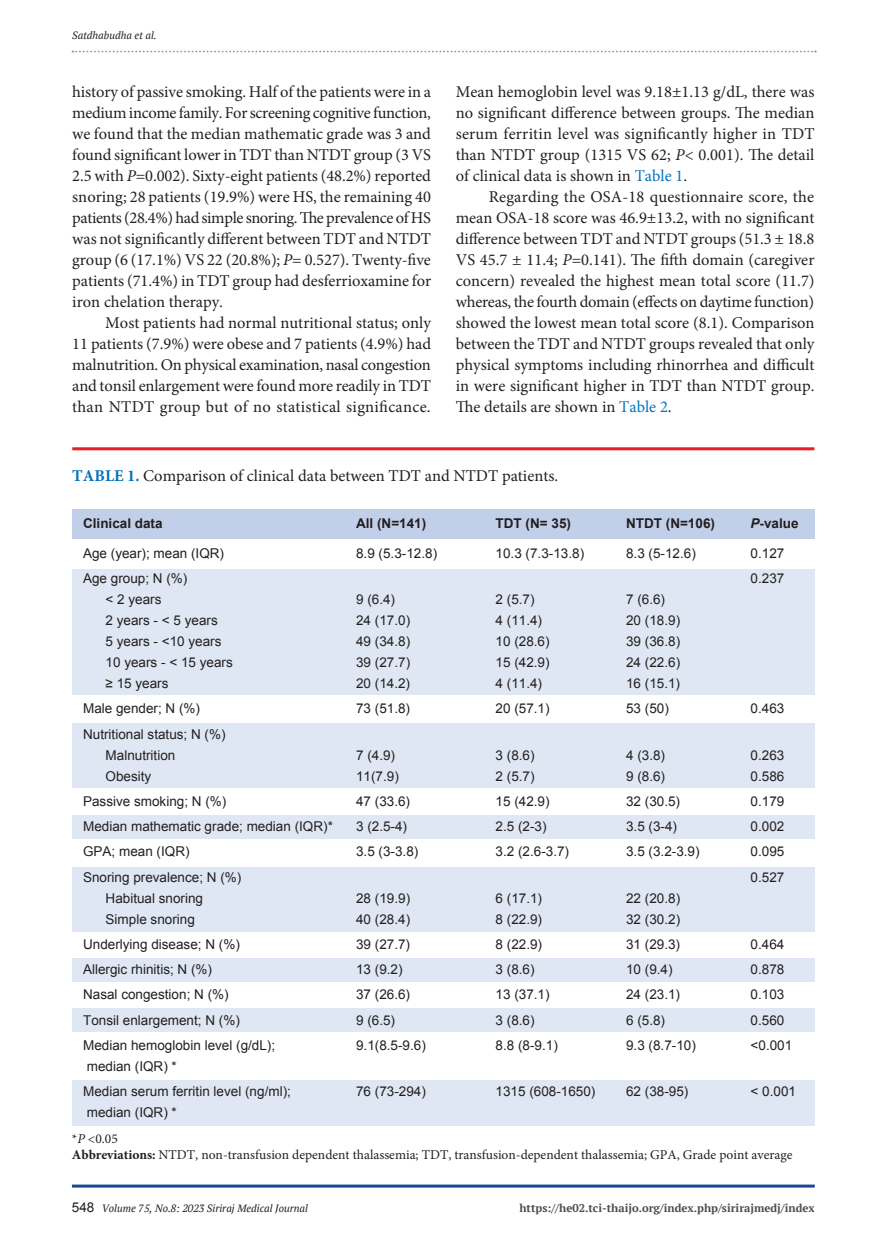
<style>
.page{position:relative;width:891px;height:1242px;background:#fff}
.page>*{position:absolute;margin:0;border:0;box-sizing:border-box;transform-origin:0 0}
.t1{font:16.5px/21px "Minion Pro";color:#231f20;text-align:justify}
.t2{font:13.5px "Arial";color:#231f20}
.t3{font:13.5px "Minion Pro";color:#231f20}
.t4{font:700 13.5px "Arial";color:#231f20}
.t5{font:700 11.25px "PT Serif";color:#4b4c4d}
.t6{font:italic 10.5px "PT Serif";color:#231f20}
.s1{font-style:italic}
.s2{color:#0073bc}
.s3{font-weight:700;color:#0073bc}
.s4{font-weight:700}
.s5{font-family:"Arial";font-style:normal;font-size:13.5px}
</style>
<div class="page">
<svg style="left:72px;top:51px;width:744px;height:1px"></svg>
<hr style="left:72px;top:1185px;width:743px;height:3px;background:#1b4691">
<div style="left:72px;top:569px;width:742px;height:126px;background:#dfe7f4"></div>
<div style="left:72px;top:723px;width:742px;height:65px;background:#dfe7f4"></div>
<div style="left:72px;top:867px;width:742px;height:65px;background:#dfe7f4"></div>
<div style="left:72px;top:816px;width:742px;height:23px;background:#dfe7f4"></div>
<div style="left:72px;top:958px;width:742px;height:23px;background:#dfe7f4"></div>
<div style="left:72px;top:1008px;width:742px;height:23px;background:#dfe7f4"></div>
<div style="left:72px;top:1080px;width:742px;height:45px;background:#dfe7f4"></div>
<div style="left:72px;top:509px;width:742px;height:29px;background:#c1cfe9"></div>
<hr style="left:72px;top:447px;width:742px;height:3px;background:#ee1d23">
<p class="t6" style="left:72px;top:29px;width:86px">Satdhabudha et al.</p>
<p class="t1" style="left:72px;top:81px;width:360px">history of passive smoking. Half of the patients were in a medium income family. For screening cognitive function, we found that the median mathematic grade was 3 and found significant lower in TDT than NTDT group (3 VS 2.5 with <span class="s1">P</span>=0.002). Sixty-eight patients (48.2%) reported snoring; 28 patients (19.9%) were HS, the remaining 40 patients (28.4%) had simple snoring. The prevalence of HS was not significantly different between TDT and NTDT group (6 (17.1%) VS 22 (20.8%); <span class="s1">P</span>= 0.527). Twenty-five patients (71.4%) in TDT group had desferrioxamine for iron chelation therapy.</p>
<p class="t1" style="left:72px;top:312px;width:360px;text-indent:33px">Most patients had normal nutritional status; only 11 patients (7.9%) were obese and 7 patients (4.9%) had malnutrition. On physical examination, nasal congestion and tonsil enlargement were found more readily in TDT than NTDT group but of no statistical significance.</p>
<p class="t1" style="left:456px;top:81px;width:360px">Mean hemoglobin level was 9.18±1.13 g/dL, there was no significant difference between groups. The median serum ferritin level was significantly higher in TDT than NTDT group (1315 VS 62; <span class="s1">P</span>&lt; 0.001). The detail of clinical data is shown in <span class="s2">Table 1</span>.</p>
<p class="t1" style="left:456px;top:186px;width:360px;text-indent:33px">Regarding the OSA-18 questionnaire score, the mean OSA-18 score was 46.9±13.2, with no significant difference between TDT and NTDT groups (51.3 ± 18.8<br>VS 45.7 ± 11.4; <span class="s1">P</span>=0.141). The fifth domain (caregiver concern) revealed the highest mean total score (11.7) whereas, the fourth domain (effects on daytime function) showed the lowest mean total score (8.1). Comparison between the TDT and NTDT groups revealed that only physical symptoms including rhinorrhea and difficult in were significant higher in TDT than NTDT group.<br>The details are shown in <span class="s2">Table 2</span>.</p>
<p class="t1" style="left:72px;top:465px;width:487px"><span class="s3">TABLE 1.</span> Comparison of clinical data between TDT and NTDT patients.</p>
<p class="t4" style="left:83px;top:515px;width:81px">Clinical data</p>
<p class="t4" style="left:356px;top:515px;width:72px">All (N=141)</p>
<p class="t4" style="left:496px;top:515px;width:77px">TDT (N= 35)</p>
<p class="t4" style="left:626px;top:515px;width:90px">NTDT (N=106)</p>
<p class="t4" style="left:751px;top:515px;width:50px"><span class="s1">P</span>-value</p>
<p class="t2" style="left:83px;top:544px;width:143px">Age (year); mean (IQR)</p>
<p class="t2" style="left:356px;top:544px;width:83px">8.9 (5.3-12.8)</p>
<p class="t2" style="left:496px;top:544px;width:90px">10.3 (7.3-13.8)</p>
<p class="t2" style="left:626px;top:544px;width:71px">8.3 (5-12.6)</p>
<p class="t2" style="left:751px;top:544px;width:35px">0.127</p>
<p class="t2" style="left:83px;top:570px;width:106px">Age group; N (%)</p>
<p class="t2" style="left:751px;top:570px;width:35px">0.237</p>
<p class="t2" style="left:106px;top:591px;width:57px">&lt; 2 years</p>
<p class="t2" style="left:356px;top:591px;width:41px">9 (6.4)</p>
<p class="t2" style="left:496px;top:591px;width:41px">2 (5.7)</p>
<p class="t2" style="left:626px;top:591px;width:41px">7 (6.6)</p>
<p class="t2" style="left:106px;top:612px;width:114px">2 years - &lt; 5 years</p>
<p class="t2" style="left:356px;top:612px;width:56px">24 (17.0)</p>
<p class="t2" style="left:496px;top:612px;width:48px">4 (11.4)</p>
<p class="t2" style="left:626px;top:612px;width:56px">20 (18.9)</p>
<p class="t2" style="left:106px;top:633px;width:117px">5 years - &lt;10 years</p>
<p class="t2" style="left:356px;top:633px;width:56px">49 (34.8)</p>
<p class="t2" style="left:496px;top:633px;width:56px">10 (28.6)</p>
<p class="t2" style="left:626px;top:633px;width:56px">39 (36.8)</p>
<p class="t2" style="left:106px;top:654px;width:129px">10 years - &lt; 15 years</p>
<p class="t2" style="left:356px;top:654px;width:56px">39 (27.7)</p>
<p class="t2" style="left:496px;top:654px;width:56px">15 (42.9)</p>
<p class="t2" style="left:626px;top:654px;width:56px">24 (22.6)</p>
<p class="t2" style="left:106px;top:675px;width:64px">≥ 15 years</p>
<p class="t2" style="left:356px;top:675px;width:56px">20 (14.2)</p>
<p class="t2" style="left:496px;top:675px;width:48px">4 (11.4)</p>
<p class="t2" style="left:626px;top:675px;width:56px">16 (15.1)</p>
<p class="t2" style="left:83px;top:700px;width:119px">Male gender; N (%)</p>
<p class="t2" style="left:356px;top:700px;width:56px">73 (51.8)</p>
<p class="t2" style="left:496px;top:700px;width:56px">20 (57.1)</p>
<p class="t2" style="left:626px;top:700px;width:44px">53 (50)</p>
<p class="t2" style="left:751px;top:700px;width:35px">0.463</p>
<p class="t2" style="left:83px;top:725px;width:144px">Nutritional status; N (%)</p>
<p class="t2" style="left:106px;top:746px;width:71px">Malnutrition</p>
<p class="t2" style="left:356px;top:746px;width:41px">7 (4.9)</p>
<p class="t2" style="left:496px;top:746px;width:41px">3 (8.6)</p>
<p class="t2" style="left:626px;top:746px;width:41px">4 (3.8)</p>
<p class="t2" style="left:751px;top:746px;width:35px">0.263</p>
<p class="t2" style="left:106px;top:767px;width:47px">Obesity</p>
<p class="t2" style="left:356px;top:767px;width:44px">11(7.9)</p>
<p class="t2" style="left:496px;top:767px;width:41px">2 (5.7)</p>
<p class="t2" style="left:626px;top:767px;width:41px">9 (8.6)</p>
<p class="t2" style="left:751px;top:767px;width:35px">0.586</p>
<p class="t2" style="left:83px;top:792px;width:145px">Passive smoking; N (%)</p>
<p class="t2" style="left:356px;top:792px;width:56px">47 (33.6)</p>
<p class="t2" style="left:496px;top:792px;width:56px">15 (42.9)</p>
<p class="t2" style="left:626px;top:792px;width:56px">32 (30.5)</p>
<p class="t2" style="left:751px;top:792px;width:35px">0.179</p>
<p class="t2" style="left:83px;top:818px;width:251px">Median mathematic grade; median (IQR)*</p>
<p class="t2" style="left:356px;top:818px;width:53px">3 (2.5-4)</p>
<p class="t2" style="left:496px;top:818px;width:53px">2.5 (2-3)</p>
<p class="t2" style="left:626px;top:818px;width:53px">3.5 (3-4)</p>
<p class="t2" style="left:751px;top:818px;width:35px">0.002</p>
<p class="t2" style="left:83px;top:843px;width:108px">GPA; mean (IQR)</p>
<p class="t2" style="left:356px;top:843px;width:64px">3.5 (3-3.8)</p>
<p class="t2" style="left:496px;top:843px;width:75px">3.2 (2.6-3.7)</p>
<p class="t2" style="left:626px;top:843px;width:75px">3.5 (3.2-3.9)</p>
<p class="t2" style="left:751px;top:843px;width:35px">0.095</p>
<p class="t2" style="left:83px;top:868px;width:160px">Snoring prevalence; N (%)</p>
<p class="t2" style="left:751px;top:868px;width:35px">0.527</p>
<p class="t2" style="left:106px;top:889px;width:99px">Habitual snoring</p>
<p class="t2" style="left:356px;top:889px;width:56px">28 (19.9)</p>
<p class="t2" style="left:496px;top:889px;width:48px">6 (17.1)</p>
<p class="t2" style="left:626px;top:889px;width:56px">22 (20.8)</p>
<p class="t2" style="left:106px;top:910px;width:91px">Simple snoring</p>
<p class="t2" style="left:356px;top:910px;width:56px">40 (28.4)</p>
<p class="t2" style="left:496px;top:910px;width:48px">8 (22.9)</p>
<p class="t2" style="left:626px;top:910px;width:56px">32 (30.2)</p>
<p class="t2" style="left:83px;top:935px;width:158px">Underlying disease; N (%)</p>
<p class="t2" style="left:356px;top:935px;width:56px">39 (27.7)</p>
<p class="t2" style="left:496px;top:935px;width:48px">8 (22.9)</p>
<p class="t2" style="left:626px;top:935px;width:56px">31 (29.3)</p>
<p class="t2" style="left:751px;top:935px;width:35px">0.464</p>
<p class="t2" style="left:83px;top:961px;width:131px">Allergic rhinitis; N (%)</p>
<p class="t2" style="left:356px;top:961px;width:48px">13 (9.2)</p>
<p class="t2" style="left:496px;top:961px;width:41px">3 (8.6)</p>
<p class="t2" style="left:626px;top:961px;width:48px">10 (9.4)</p>
<p class="t2" style="left:751px;top:961px;width:35px">0.878</p>
<p class="t2" style="left:83px;top:986px;width:147px">Nasal congestion; N (%)</p>
<p class="t2" style="left:356px;top:986px;width:56px">37 (26.6)</p>
<p class="t2" style="left:496px;top:986px;width:56px">13 (37.1)</p>
<p class="t2" style="left:626px;top:986px;width:56px">24 (23.1)</p>
<p class="t2" style="left:751px;top:986px;width:35px">0.103</p>
<p class="t2" style="left:83px;top:1011px;width:158px">Tonsil enlargement; N (%)</p>
<p class="t2" style="left:356px;top:1011px;width:41px">9 (6.5)</p>
<p class="t2" style="left:496px;top:1011px;width:41px">3 (8.6)</p>
<p class="t2" style="left:626px;top:1011px;width:41px">6 (5.8)</p>
<p class="t2" style="left:751px;top:1011px;width:35px">0.560</p>
<p class="t2" style="left:83px;top:1036px;width:194px">Median hemoglobin level (g/dL);</p>
<p class="t2" style="left:356px;top:1036px;width:71px">9.1(8.5-9.6)</p>
<p class="t2" style="left:496px;top:1036px;width:64px">8.8 (8-9.1)</p>
<p class="t2" style="left:626px;top:1036px;width:71px">9.3 (8.7-10)</p>
<p class="t2" style="left:751px;top:1036px;width:43px">&lt;0.001</p>
<p class="t2" style="left:87px;top:1057px;width:92px">median (IQR) *</p>
<p class="t2" style="left:83px;top:1083px;width:209px">Median serum ferritin level (ng/ml);</p>
<p class="t2" style="left:356px;top:1083px;width:71px">76 (73-294)</p>
<p class="t2" style="left:496px;top:1083px;width:101px">1315 (608-1650)</p>
<p class="t2" style="left:626px;top:1083px;width:64px">62 (38-95)</p>
<p class="t2" style="left:751px;top:1083px;width:47px">&lt; 0.001</p>
<p class="t2" style="left:87px;top:1104px;width:92px">median (IQR) *</p>
<p class="t3" style="left:72px;top:1130px;width:47px">*<span class="s1">P</span> &lt;0.05</p>
<p class="t3" style="left:72px;top:1146px;width:722px"><span class="s4">Abbreviations:</span> NTDT, non-transfusion dependent thalassemia; TDT, transfusion-dependent thalassemia; GPA, Grade point average</p>
<p class="t6" style="left:72px;top:1202px;width:238px"><span class="s5">548</span> Volume 75, No.8: 2023 Siriraj Medical Journal</p>
<p class="t5" style="left:519px;top:1201px;width:297px">https://he02.tci-thaijo.org/index.php/sirirajmedj/index</p>
</div>
